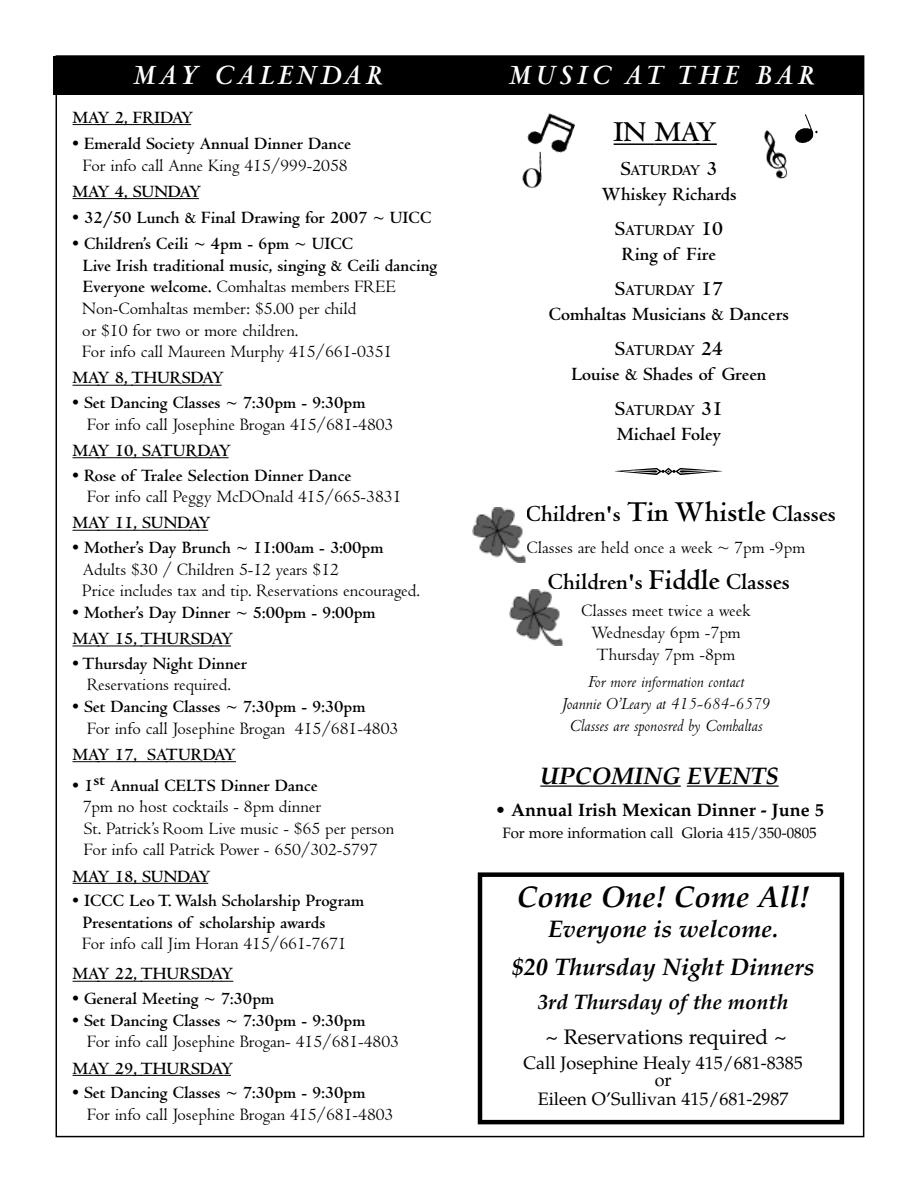
<style>
.page{position:relative;width:918px;height:1188px;background:#fff}
.page>*{position:absolute;margin:0;border:0;box-sizing:border-box;transform-origin:0 0}
.t1{font:italic 700 30px "Centaur";letter-spacing:.15em;color:#fff}
.t2{font:italic 700 30px "Palatino";color:#000}
.t3{font:700 30px "Centaur";color:#000}
.t4{font:italic 700 24px/37.5px "Palatino";color:#000;text-align:center}
.t5{font:700 24px "Centaur";color:#000}
.t6{font:21px "Palatino";color:#000}
.t7{font:italic 700 21px "Palatino";color:#000}
.t8{font:700 19.5px "Centaur";color:#000}
.t9{font:18px/21.6px "Centaur";color:#000}
.t10{font:700 18px/26.2px "Centaur";color:#000}
.t11{font:italic 18px/21.6px "Centaur";color:#000;text-align:center}
.t12{font:18px/16.5px "Palatino";color:#000;text-align:center}
.t13{font:700 18px "Palatino";color:#000}
.t14{font:700 15.75px "Centaur";letter-spacing:-.04em;color:#000}
.t15{font:15px "Palatino";color:#000}
.s1{font-weight:700}
.s2{font-size:21px}
.s3{font-size:30px}
</style>
<div class="page">
<div style="left:478px;top:872px;width:366px;height:252px;border:4px solid #000"></div>
<div style="left:53px;top:56px;width:811px;height:39px;background:#000"></div>
<img style="left:764px;top:130px;width:24px;height:49px">
<hr style="left:614px;top:143px;width:41px;height:2px;background:#000">
<hr style="left:655px;top:143px;width:45px;height:2px;background:#000">
<hr style="left:696px;top:143px;width:21px;height:2px;background:#000">
<img style="left:522px;top:163px;width:20px;height:26px">
<img style="left:527px;top:113px;width:48px;height:50px">
<img style="left:787px;top:114px;width:31px;height:39px">
<svg style="left:73px;top:124px;width:24px;height:1px"></svg>
<hr style="left:97px;top:124px;width:76px;height:1px;background:#000">
<svg style="left:173px;top:124px;width:18px;height:1px"></svg>
<svg style="left:73px;top:198px;width:24px;height:1px"></svg>
<hr style="left:97px;top:198px;width:84px;height:1px;background:#000">
<svg style="left:181px;top:198px;width:18px;height:1px"></svg>
<svg style="left:73px;top:385px;width:24px;height:1px"></svg>
<hr style="left:97px;top:385px;width:36px;height:1px;background:#000">
<hr style="left:131px;top:385px;width:73px;height:1px;background:#000">
<svg style="left:202px;top:385px;width:20px;height:1px"></svg>
<svg style="left:73px;top:457px;width:24px;height:1px"></svg>
<hr style="left:97px;top:457px;width:65px;height:1px;background:#000">
<hr style="left:160px;top:457px;width:51px;height:1px;background:#000">
<svg style="left:209px;top:457px;width:20px;height:1px"></svg>
<svg style="left:73px;top:530px;width:24px;height:1px"></svg>
<hr style="left:97px;top:530px;width:94px;height:1px;background:#000">
<svg style="left:189px;top:530px;width:19px;height:1px"></svg>
<svg style="left:73px;top:646px;width:24px;height:1px"></svg>
<hr style="left:97px;top:646px;width:45px;height:1px;background:#000">
<hr style="left:140px;top:646px;width:73px;height:1px;background:#000">
<svg style="left:212px;top:646px;width:19px;height:1px"></svg>
<svg style="left:73px;top:761px;width:24px;height:1px"></svg>
<hr style="left:97px;top:761px;width:70px;height:1px;background:#000">
<hr style="left:166px;top:761px;width:50px;height:1px;background:#000">
<svg style="left:216px;top:761px;width:20px;height:1px"></svg>
<svg style="left:73px;top:883px;width:24px;height:1px"></svg>
<hr style="left:97px;top:883px;width:94px;height:1px;background:#000">
<svg style="left:190px;top:883px;width:18px;height:1px"></svg>
<svg style="left:73px;top:981px;width:24px;height:1px"></svg>
<hr style="left:97px;top:981px;width:45px;height:1px;background:#000">
<hr style="left:140px;top:981px;width:73px;height:1px;background:#000">
<svg style="left:212px;top:981px;width:21px;height:1px"></svg>
<svg style="left:73px;top:1075px;width:24px;height:1px"></svg>
<hr style="left:97px;top:1075px;width:45px;height:1px;background:#000">
<hr style="left:140px;top:1075px;width:73px;height:1px;background:#000">
<svg style="left:213px;top:1075px;width:18px;height:1px"></svg>
<hr style="left:540px;top:786px;width:141px;height:1px;background:#000">
<hr style="left:687px;top:786px;width:92px;height:1px;background:#000">
<img style="left:473px;top:507px;width:53px;height:56px">
<img style="left:510px;top:590px;width:53px;height:55px">
<h1 class="t1" style="left:133px;top:64px;width:251px">MAY CALENDAR</h1>
<h1 class="t1" style="left:509px;top:64px;width:307px">MUSIC AT THE BAR</h1>
<p class="t10" style="left:73px;top:106px;width:122px">MAY 2, FRIDAY</p>
<p class="t10" style="left:73px;top:132px;width:280px">• Emerald Society Annual Dinner Dance</p>
<p class="t9" style="left:83px;top:156px;width:266px">For info call Anne King 415/999-2058</p>
<p class="t10" style="left:73px;top:180px;width:130px">MAY 4, SUNDAY</p>
<p class="t10" style="left:73px;top:206px;width:360px">• 32/50 Lunch &amp; Final Drawing for 2007 ~ UICC</p>
<p class="t9" style="left:82px;top:235px;width:357px;text-indent:-10px"><span class="s1">• Children’s Ceili ~ 4pm - 6pm ~ UICC<br>Live Irish traditional music, singing &amp; Ceili dancing Everyone welcome.</span> Comhaltas members FREE Non-Comhaltas member: $5.00 per child<br>or $10 for two or more children.<br>For info call Maureen Murphy 415/661-0351</p>
<p class="t10" style="left:73px;top:367px;width:153px">MAY 8, THURSDAY</p>
<p class="t10" style="left:73px;top:392px;width:295px">• Set Dancing Classes ~ 7:30pm - 9:30pm</p>
<p class="t9" style="left:87px;top:415px;width:308px">For info call Josephine Brogan 415/681-4803</p>
<p class="t10" style="left:73px;top:439px;width:160px">MAY 10, SATURDAY</p>
<p class="t10" style="left:73px;top:464px;width:280px">• Rose of Tralee Selection Dinner Dance</p>
<p class="t9" style="left:87px;top:488px;width:316px">For info call Peggy McDOnald 415/665-3831</p>
<p class="t10" style="left:73px;top:512px;width:140px">MAY 11, SUNDAY</p>
<p class="t10" style="left:73px;top:537px;width:312px">• Mother’s Day Brunch ~ 11:00am - 3:00pm</p>
<p class="t9" style="left:82px;top:560px;width:339px">Adults $30 / Children 5-12 years $12<br>Price includes tax and tip. Reservations encouraged.</p>
<p class="t10" style="left:73px;top:601px;width:305px">• Mother’s Day Dinner ~ 5:00pm - 9:00pm<br>MAY 15, THURSDAY</p>
<p class="t10" style="left:73px;top:652px;width:176px">• Thursday Night Dinner</p>
<p class="t9" style="left:87px;top:676px;width:145px">Reservations required.</p>
<p class="t10" style="left:73px;top:695px;width:295px">• Set Dancing Classes ~ 7:30pm - 9:30pm</p>
<p class="t9" style="left:87px;top:719px;width:313px">For info call Josephine Brogan 415/681-4803</p>
<p class="t10" style="left:73px;top:743px;width:165px">MAY 17, SATURDAY</p>
<p class="t10" style="left:73px;top:774px;width:247px">• 1st Annual CELTS Dinner Dance</p>
<p class="t9" style="left:83px;top:798px;width:313px">7pm no host cocktails - 8pm dinner<br>St. Patrick’s Room Live music - $65 per person<br>For info call Patrick Power - 650/302-5797</p>
<p class="t10" style="left:73px;top:865px;width:140px">MAY 18, SUNDAY</p>
<p class="t10" style="left:83px;top:892px;width:283px;line-height:21.6px;text-indent:-10px">• ICCC Leo T. Walsh Scholarship Program<br>Presentations of scholarship awards</p>
<p class="t9" style="left:82px;top:935px;width:266px">For info call Jim Horan 415/661-7671</p>
<p class="t10" style="left:73px;top:963px;width:162px">MAY 22, THURSDAY</p>
<p class="t10" style="left:73px;top:988px;width:203px">• General Meeting ~ 7:30pm</p>
<p class="t10" style="left:73px;top:1009px;width:295px">• Set Dancing Classes ~ 7:30pm - 9:30pm</p>
<p class="t9" style="left:87px;top:1033px;width:314px">For info call Josephine Brogan- 415/681-4803</p>
<p class="t10" style="left:73px;top:1057px;width:162px">MAY 29, THURSDAY</p>
<p class="t10" style="left:73px;top:1082px;width:295px">• Set Dancing Classes ~ 7:30pm - 9:30pm</p>
<p class="t9" style="left:87px;top:1105px;width:308px">For info call Josephine Brogan 415/681-4803</p>
<h1 class="t3" style="left:614px;top:122px;width:105px">IN MAY</h1>
<p class="t14" style="left:620px;top:164px;width:99px"><span class="s2">S</span>ATURDAY <span class="s2">3</span></p>
<p class="t8" style="left:601px;top:187px;width:137px">Whiskey Richards</p>
<p class="t14" style="left:615px;top:224px;width:110px"><span class="s2">S</span>ATURDAY <span class="s2">10</span></p>
<p class="t8" style="left:622px;top:247px;width:96px">Ring of Fire</p>
<p class="t14" style="left:615px;top:284px;width:110px"><span class="s2">S</span>ATURDAY <span class="s2">17</span></p>
<p class="t8" style="left:549px;top:307px;width:242px">Comhaltas Musicians &amp; Dancers</p>
<p class="t14" style="left:615px;top:344px;width:110px"><span class="s2">S</span>ATURDAY <span class="s2">24</span></p>
<p class="t8" style="left:572px;top:367px;width:196px">Louise &amp; Shades of Green</p>
<p class="t14" style="left:615px;top:404px;width:110px"><span class="s2">S</span>ATURDAY <span class="s2">31</span></p>
<p class="t8" style="left:617px;top:427px;width:106px">Michael Foley</p>
<h2 class="t5" style="left:526px;top:505px;width:312px">Children's <span class="s3">Tin Whistle</span> Classes</h2>
<p class="t9" style="left:527px;top:538px;width:280px">Classes are held once a week ~ 7pm -9pm</p>
<h2 class="t5" style="left:548px;top:573px;width:244px">Children's <span class="s3">Fiddle</span> Classes</h2>
<p class="t9" style="left:581px;top:602px;width:171px;text-align:center">Classes meet twice a week<br>Wednesday 6pm -7pm<br>Thursday 7pm -8pm</p>
<p class="t11" style="left:562px;top:673px;width:209px">For more information contact<br>Joannie O’Leary at 415-684-6579<br>Classes are sponosred by Comhaltas</p>
<h2 class="t4" style="left:540px;top:760px;width:240px">UPCOMING EVENTS</h2>
<p class="t13" style="left:495px;top:803px;width:330px">• Annual Irish Mexican Dinner - June 5</p>
<p class="t15" style="left:502px;top:827px;width:316px">For more information call Gloria 415/350-0805</p>
<h1 class="t2" style="left:517px;top:886px;width:294px">Come One! Come All!</h1>
<h2 class="t4" style="left:512px;top:913px;width:304px">Everyone is welcome.<br>$20 Thursday Night Dinners</h2>
<p class="t7" style="left:538px;top:994px;width:252px">3rd Thursday of the month</p>
<p class="t6" style="left:545px;top:1029px;width:243px">~ Reservations required ~</p>
<p class="t12" style="left:523px;top:1057px;width:281px">Call Josephine Healy 415/681-8385 or</p>
<p class="t12" style="left:538px;top:1093px;width:252px">Eileen O’Sullivan 415/681-2987</p>
</div>
